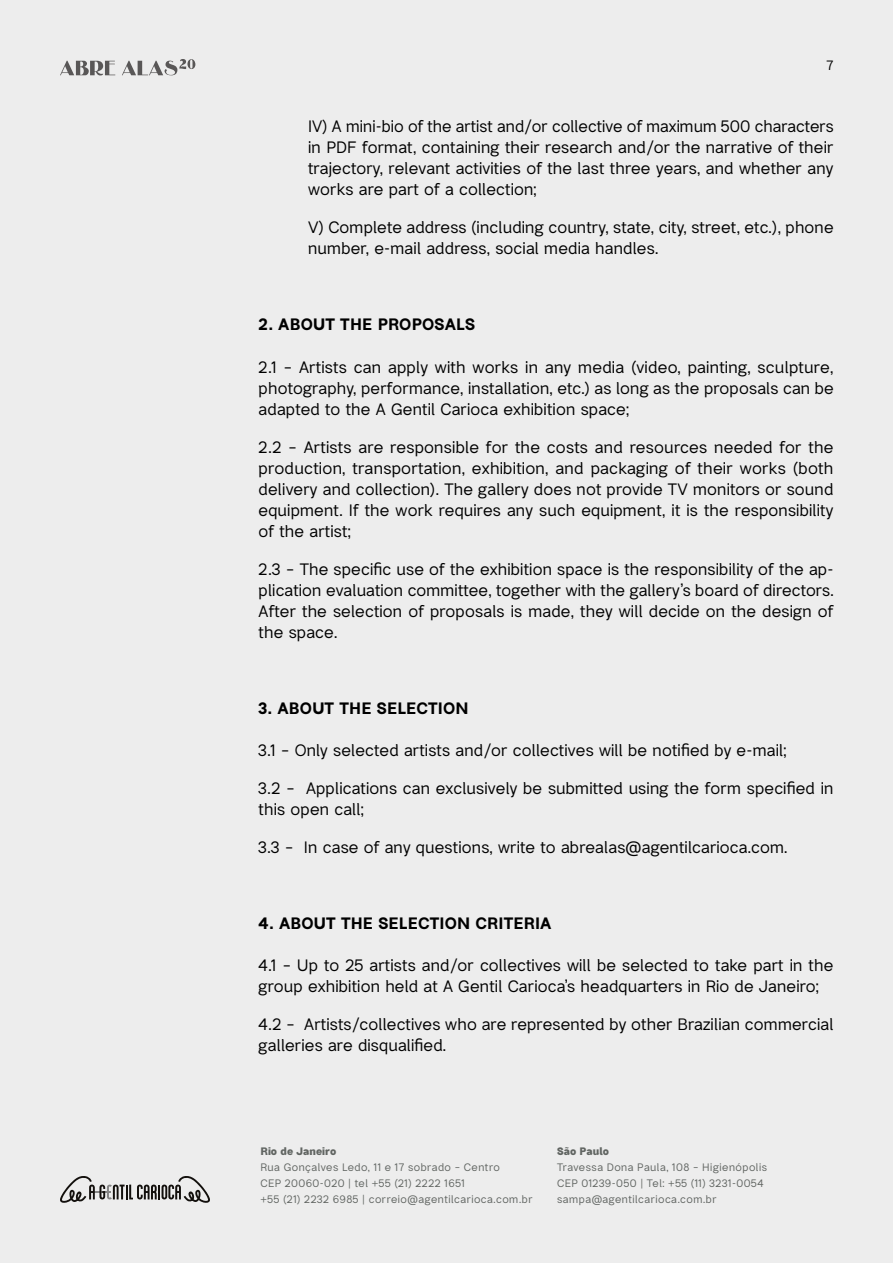
<style>
.page{position:relative;width:893px;height:1263px;background:#ededed}
.page>*{position:absolute;margin:0;border:0;box-sizing:border-box;transform-origin:0 0}
.t1{font:16.5px/21px "Bright Grotesk";letter-spacing:.01em;color:#000;text-align:justify}
.t2{font:700 16.5px "Bright Grotesk";letter-spacing:.01em;color:#000}
.t3{font:13.5px "Bright Grotesk";color:#000}
.t4{font:10.8px/15.9px "Bright Grotesk";letter-spacing:.045em;color:#616562}
.t5{font:800 10.8px "Bright Grotesk";color:#616562}
</style>
<div class="page">
<svg style="left:60px;top:59px;width:135px;height:16px"></svg>
<svg style="left:60px;top:1176px;width:150px;height:27px"></svg>
<p class="t3" style="left:826px;top:57px;width:9px">7</p>
<p class="t1" style="left:308px;top:116px;width:527px">IV) A mini-bio of the artist and/or collective of maximum 500 characters in PDF format, containing their research and/or the narrative of their trajectory, relevant activities of the last three years, and whether any works are part of a collection;</p>
<p class="t1" style="left:308px;top:217px;width:527px">V) Complete address (including country, state, city, street, etc.), phone number, e-mail address, social media handles.</p>
<p class="t2" style="left:259px;top:314px;width:218px">2. ABOUT THE PROPOSALS</p>
<p class="t1" style="left:259px;top:356px;width:577px">2.1 – Artists can apply with works in any media (video, painting, sculpture, photography, performance, installation, etc.) as long as the proposals can be adapted to the A Gentil Carioca exhibition space;</p>
<p class="t1" style="left:259px;top:436px;width:576px">2.2 – Artists are responsible for the costs and resources needed for the production, transportation, exhibition, and packaging of their works (both delivery and collection). The gallery does not provide TV monitors or sound equipment. If the work requires any such equipment, it is the responsibility of the artist;</p>
<p class="t1" style="left:259px;top:558px;width:577px">2.3 – The specific use of the exhibition space is the responsibility of the ap&shy;plication evaluation committee, together with the gallery’s board of directors.<br>After the selection of proposals is made, they will decide on the design of the space.</p>
<p class="t2" style="left:259px;top:697px;width:212px">3. ABOUT THE SELECTION</p>
<p class="t1" style="left:259px;top:739px;width:529px">3.1 – Only selected artists and/or collectives will be notified by e-mail;</p>
<p class="t1" style="left:259px;top:777px;width:576px">3.2 – Applications can exclusively be submitted using the form specified in this open call;</p>
<p class="t1" style="left:259px;top:836px;width:530px">3.3 – In case of any questions, write to abrealas@agentilcarioca.com.</p>
<p class="t2" style="left:259px;top:913px;width:294px">4. ABOUT THE SELECTION CRITERIA</p>
<p class="t1" style="left:259px;top:955px;width:576px">4.1 – Up to 25 artists and/or collectives will be selected to take part in the group exhibition held at A Gentil Carioca’s headquarters in Rio de Janeiro;</p>
<p class="t1" style="left:259px;top:1014px;width:576px">4.2 – Artists/collectives who are represented by other Brazilian commercial galleries are disqualified.</p>
<p class="t5" style="left:260px;top:1144px;width:77px">Rio de Janeiro</p>
<p class="t4" style="left:260px;top:1159px;width:274px">Rua Gonçalves Ledo, 11 e 17 sobrado – Centro<br>CEP 20060-020 | tel +55 (21) 2222 1651<br>+55 (21) 2232 6985 | correio@agentilcarioca.com.br</p>
<p class="t5" style="left:557px;top:1144px;width:53px">São Paulo</p>
<p class="t4" style="left:557px;top:1159px;width:211px">Travessa Dona Paula, 108 – Higienópolis<br>CEP 01239-050 | Tel: +55 (11) 3231-0054 sampa@agentilcarioca.com.br</p>
</div>
